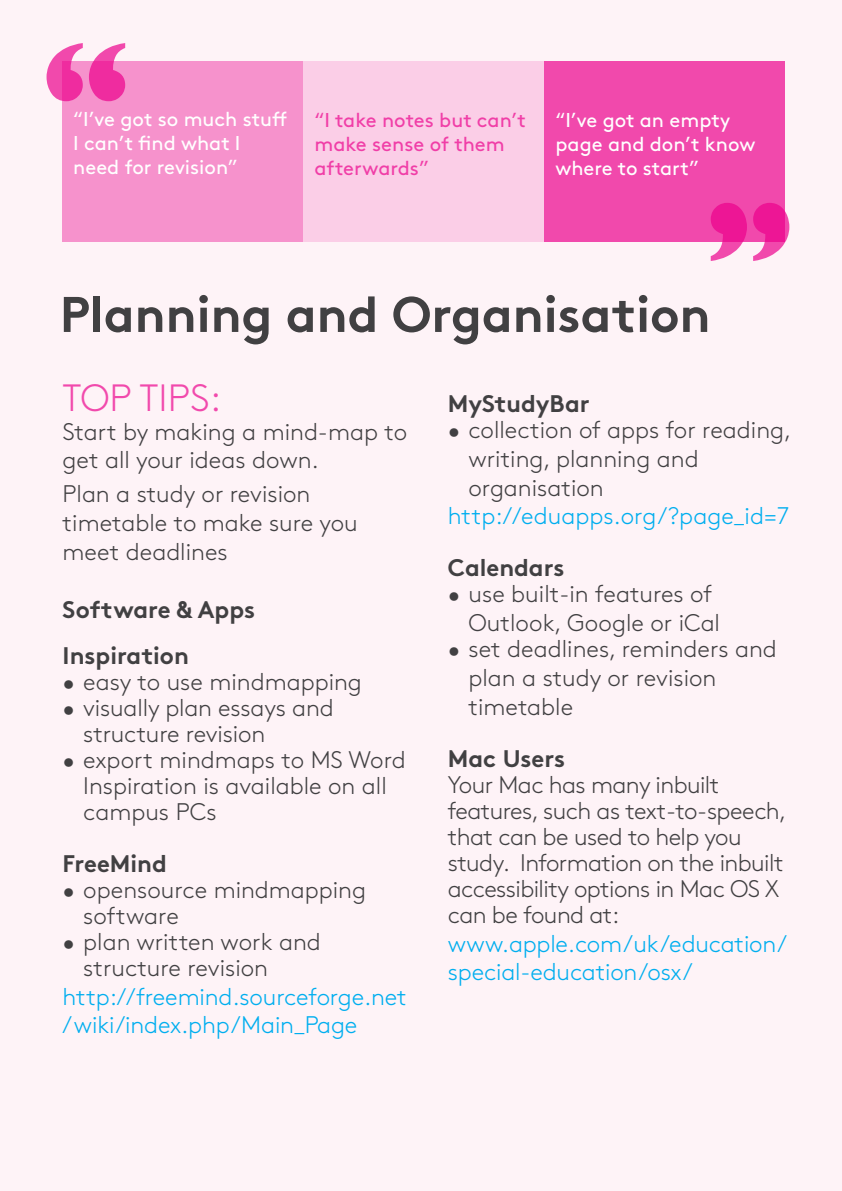
<style>
.page{position:relative;width:842px;height:1191px;background:#fef3f7}
.page>*{position:absolute;margin:0;border:0;box-sizing:border-box;transform-origin:0 0}
.t1{font:700 50px "Brown";color:#414042}
.t2{font:300 38px "Brown";color:rgb(236 0 140/.7)}
.t3{font:300 24px/28.8px "Brown";color:#414042}
.t4{font:300 24px/26px "Brown";letter-spacing:-.025em;color:#414042}
.t5{font:300 24px/28.8px "Brown";letter-spacing:-.005em;color:#00aeef}
.t6{font:700 24px/46px "Brown";color:#414042}
.t7{font:20px/24px "Brown";color:#fff}
.t8{font:20px/24px "Brown";color:rgb(236 0 140/.7)}
</style>
<div class="page">
<div style="left:62px;top:61px;width:241px;height:180px;background:#f692cc"></div>
<div style="left:303px;top:61px;width:241px;height:180px;background:#fbcee7"></div>
<div style="left:544px;top:61px;width:241px;height:181px;background:#f149ac"></div>
<svg style="left:711px;top:203px;width:78px;height:58px"></svg>
<svg style="left:47px;top:43px;width:78px;height:58px"></svg>
<p class="t7" style="left:73px;top:105px;width:216px">“I’ve got so much stuff<br>I can’t find what I need for revision”</p>
<p class="t8" style="left:314px;top:106px;width:213px">“I take notes but can’t make sense of them afterwards”</p>
<p class="t7" style="left:555px;top:107px;width:201px">“I’ve got an empty page and don’t know where to start”</p>
<h1 class="t1" style="left:60px;top:274px;width:652px">Planning and Organisation</h1>
<h2 class="t2" style="left:63px;top:369px;width:160px">TOP TIPS:</h2>
<p class="t3" style="left:63px;top:415px;width:346px">Start by making a mind-map to get all your ideas down.</p>
<p class="t3" style="left:63px;top:478px;width:297px">Plan a study or revision timetable to make sure you meet deadlines</p>
<p class="t6" style="left:448px;top:378px;width:143px">MyStudyBar</p>
<p class="t3" style="left:468px;top:413px;width:324px;text-indent:-21px">• collection of apps for reading, writing, planning and organisation</p>
<p class="t5" style="left:448px;top:500px;width:343px">http://eduapps.org/?page_id=7</p>
<p class="t6" style="left:448px;top:542px;width:118px">Calendars</p>
<p class="t3" style="left:468px;top:578px;width:253px;text-indent:-21px">• use built-in features of<br>Outlook, Google or iCal</p>
<p class="t3" style="left:468px;top:633px;width:310px;text-indent:-21px">• set deadlines, reminders and plan a study or revision timetable</p>
<p class="t6" style="left:448px;top:733px;width:119px">Mac Users</p>
<p class="t4" style="left:448px;top:770px;width:340px">Your Mac has many inbuilt features, such as text-to-speech, that can be used to help you study. Information on the inbuilt accessibility options in Mac OS X can be found at:</p>
<p class="t5" style="left:448px;top:927px;width:341px">www.apple.com/uk/education/ special-education/osx/</p>
<p class="t6" style="left:63px;top:583px;width:194px">Software &amp; Apps<br>Inspiration</p>
<p class="t3" style="left:63px;top:665px;width:301px">• easy to use mindmapping</p>
<p class="t3" style="left:83px;top:692px;width:252px;line-height:26px;text-indent:-21px">• visually plan essays and structure revision</p>
<p class="t3" style="left:83px;top:744px;width:324px;line-height:26px;text-indent:-21px">• export mindmaps to MS Word<br>Inspiration is available on all campus PCs</p>
<p class="t6" style="left:63px;top:837px;width:106px">FreeMind</p>
<p class="t3" style="left:83px;top:874px;width:284px;line-height:26px;text-indent:-21px">• opensource mindmapping software</p>
<p class="t3" style="left:83px;top:926px;width:239px;line-height:26px;text-indent:-21px">• plan written work and structure revision</p>
<p class="t5" style="left:63px;top:980px;width:346px">http://freemind.sourceforge.net /wiki/index.php/Main_Page</p>
</div>
